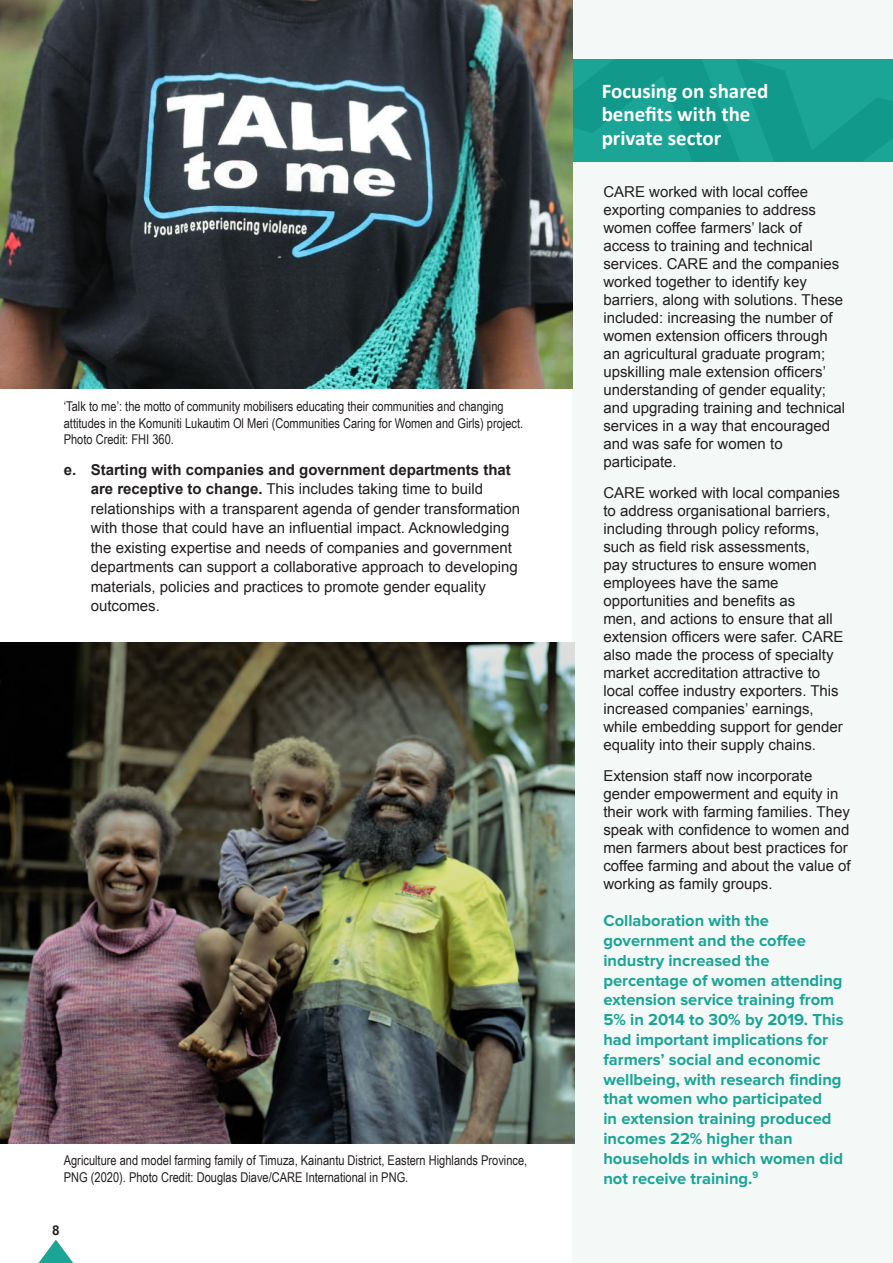
<style>
.page{position:relative;width:893px;height:1263px;background:#fff}
.page>*{position:absolute;margin:0;border:0;box-sizing:border-box;transform-origin:0 0}
.t1{font:700 21px/23.4px "Calibri";color:#fff}
.t2{font:700 16.5px/19.8px "Proxima Nova";color:#1aa597}
.t3{font:15px/18px "Arial";color:#241f1f}
.t4{font:13.5px/16.5px "Arial Narrow";color:#241f1f}
.t5{font:700 13.5px "Arial";color:#241f1f}
.s1{font-weight:700}
</style>
<div class="page">
<svg style="left:38px;top:1239px;width:35px;height:24px"></svg>
<div style="left:573px;top:0;width:320px;height:1263px;background:#f4f9f7"></div>
<img style="left:0;top:642px;width:574px;height:501px">
<svg style="left:573px;top:60px;width:320px;height:102px;background:#159f91"></svg>
<img style="left:0;top:0;width:573px;height:388px">
<p class="t4" style="left:64px;top:398px;width:461px">‘Talk to me’: the motto of community mobilisers educating their communities and changing attitudes in the Komuniti Lukautim Ol Meri (Communities Caring for Women and Girls) project.<br>Photo Credit: FHI 360.</p>
<p class="t3" style="left:91px;top:460px;width:431px;line-height:19.5px;text-indent:-27px"><span class="s1">e. Starting with companies and government departments that are receptive to change.</span> This includes taking time to build relationships with a transparent agenda of gender transformation with those that could have an influential impact. Acknowledging the existing expertise and needs of companies and government departments can support a collaborative approach to developing materials, policies and practices to promote gender equality outcomes.</p>
<p class="t4" style="left:64px;top:1151px;width:465px">Agriculture and model farming family of Timuza, Kainantu District, Eastern Highlands Province,<br>PNG (2020). Photo Credit: Douglas Diave/CARE International in PNG.</p>
<p class="t5" style="left:52px;top:1221px;width:9px">8</p>
<h1 class="t1" style="left:602px;top:78px;width:168px">Focusing on shared benefits with the private sector</h1>
<p class="t3" style="left:603px;top:183px;width:243px">CARE worked with local coffee exporting companies to address women coffee farmers’ lack of access to training and technical services. CARE and the companies worked together to identify key barriers, along with solutions. These included: increasing the number of women extension officers through an agricultural graduate program; upskilling male extension officers’ understanding of gender equality; and upgrading training and technical services in a way that encouraged and was safe for women to participate.</p>
<p class="t3" style="left:603px;top:484px;width:242px">CARE worked with local companies to address organisational barriers, including through policy reforms, such as field risk assessments,<br>pay structures to ensure women employees have the same opportunities and benefits as<br>men, and actions to ensure that all extension officers were safer. CARE also made the process of specialty market accreditation attractive to local coffee industry exporters. This increased companies’ earnings, while embedding support for gender equality into their supply chains.</p>
<p class="t3" style="left:603px;top:767px;width:249px">Extension staff now incorporate gender empowerment and equity in their work with farming families. They speak with confidence to women and men farmers about best practices for coffee farming and about the value of working as family groups.</p>
<p class="t2" style="left:603px;top:911px;width:242px">Collaboration with the government and the coffee industry increased the percentage of women attending extension service training from<br>5% in 2014 to 30% by 2019. This had important implications for farmers’ social and economic wellbeing, with research finding that women who participated<br>in extension training produced incomes 22% higher than households in which women did not receive training.<sup>9</sup></p>
</div>
